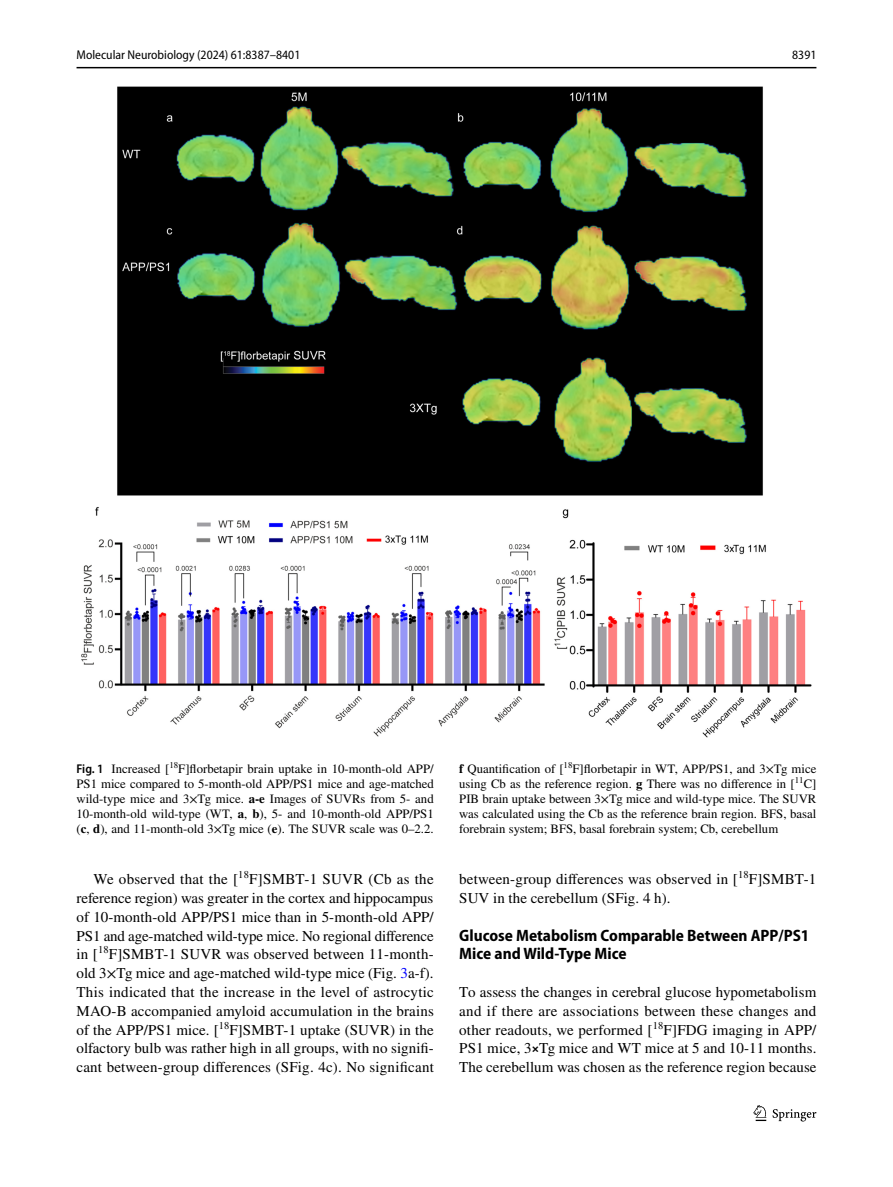
<style>
.page{position:relative;width:893px;height:1187px;background:#fff}
.page>*{position:absolute;margin:0;border:0;box-sizing:border-box;transform-origin:0 0}
.t1{font:700 semi-condensed 16.5px/18.8px "Myriad Pro";color:#000}
.t2{font:15px/18.8px "STIX";letter-spacing:.005em;color:#000;text-align:justify}
.t3{font:12.75px/15px "STIX";color:#000;text-align:justify}
.t4{font:semi-condensed 12.75px "Myriad Pro";color:#000}
.s1{font-family:"Myriad Pro";font-weight:600;font-stretch:semi-condensed}
.s2{font-weight:700}
.s3{color:#00f}
</style>
<div class="page">
<hr style="left:77px;top:67px;width:739px;height:1px;background:#000">
<svg style="left:753px;top:1105px;width:13px;height:15px"></svg>
<svg style="left:773px;top:1109px;width:43px;height:12px"></svg>
<img style="left:81px;top:87px;width:731px;height:651px">
<p class="t4" style="left:77px;top:48px;width:225px">Molecular Neurobiology (2024) 61:8387–8401</p>
<p class="t4" style="left:792px;top:48px;width:26px">8391</p>
<p class="t3" style="left:77px;top:762px;width:359px"><span class="s1">Fig. 1</span> Increased [<sup>18</sup>F]florbetapir brain uptake in 10-month-old APP/ PS1 mice compared to 5-month-old APP/PS1 mice and age-matched wild-type mice and 3×Tg mice. <span class="s2">a-e</span> Images of SUVRs from 5- and 10-month-old wild-type (WT, <span class="s2">a</span>, <span class="s2">b</span>), 5- and 10-month-old APP/PS1 (<span class="s2">c</span>, <span class="s2">d</span>), and 11-month-old 3×Tg mice (<span class="s2">e</span>). The SUVR scale was 0–2.2.</p>
<p class="t3" style="left:459px;top:762px;width:359px"><span class="s2">f</span> Quantification of [<sup>18</sup>F]florbetapir in WT, APP/PS1, and 3×Tg mice using Cb as the reference region. <span class="s2">g</span> There was no difference in [<sup>11</sup>C] PIB brain uptake between 3×Tg mice and wild-type mice. The SUVR was calculated using the Cb as the reference brain region. BFS, basal forebrain system; BFS, basal forebrain system; Cb, cerebellum</p>
<p class="t2" style="left:77px;top:871px;width:359px;text-indent:17px">We observed that the [<sup>18</sup>F]SMBT-1 SUVR (Cb as the reference region) was greater in the cortex and hippocampus of 10-month-old APP/PS1 mice than in 5-month-old APP/ PS1 and age-matched wild-type mice. No regional difference in [<sup>18</sup>F]SMBT-1 SUVR was observed between 11-month&shy;old 3×Tg mice and age-matched wild-type mice (Fig. <span class="s3">3</span>a-f).<br>This indicated that the increase in the level of astrocytic MAO-B accompanied amyloid accumulation in the brains of the APP/PS1 mice. [<sup>18</sup>F]SMBT-1 uptake (SUVR) in the olfactory bulb was rather high in all groups, with no signifi&shy;cant between-group differences (SFig. 4c). No significant</p>
<p class="t2" style="left:459px;top:871px;width:359px">between-group differences was observed in [<sup>18</sup>F]SMBT-1<br>SUV in the cerebellum (SFig. 4 h).</p>
<p class="t1" style="left:459px;top:925px;width:352px">Glucose Metabolism Comparable Between APP/PS1<br>Mice and Wild‑Type Mice</p>
<p class="t2" style="left:459px;top:983px;width:359px">To assess the changes in cerebral glucose hypometabolism and if there are associations between these changes and other readouts, we performed [<sup>18</sup>F]FDG imaging in APP/ PS1 mice, 3⨯Tg mice and WT mice at 5 and 10-11 months.<br>The cerebellum was chosen as the reference region because</p>
</div>
